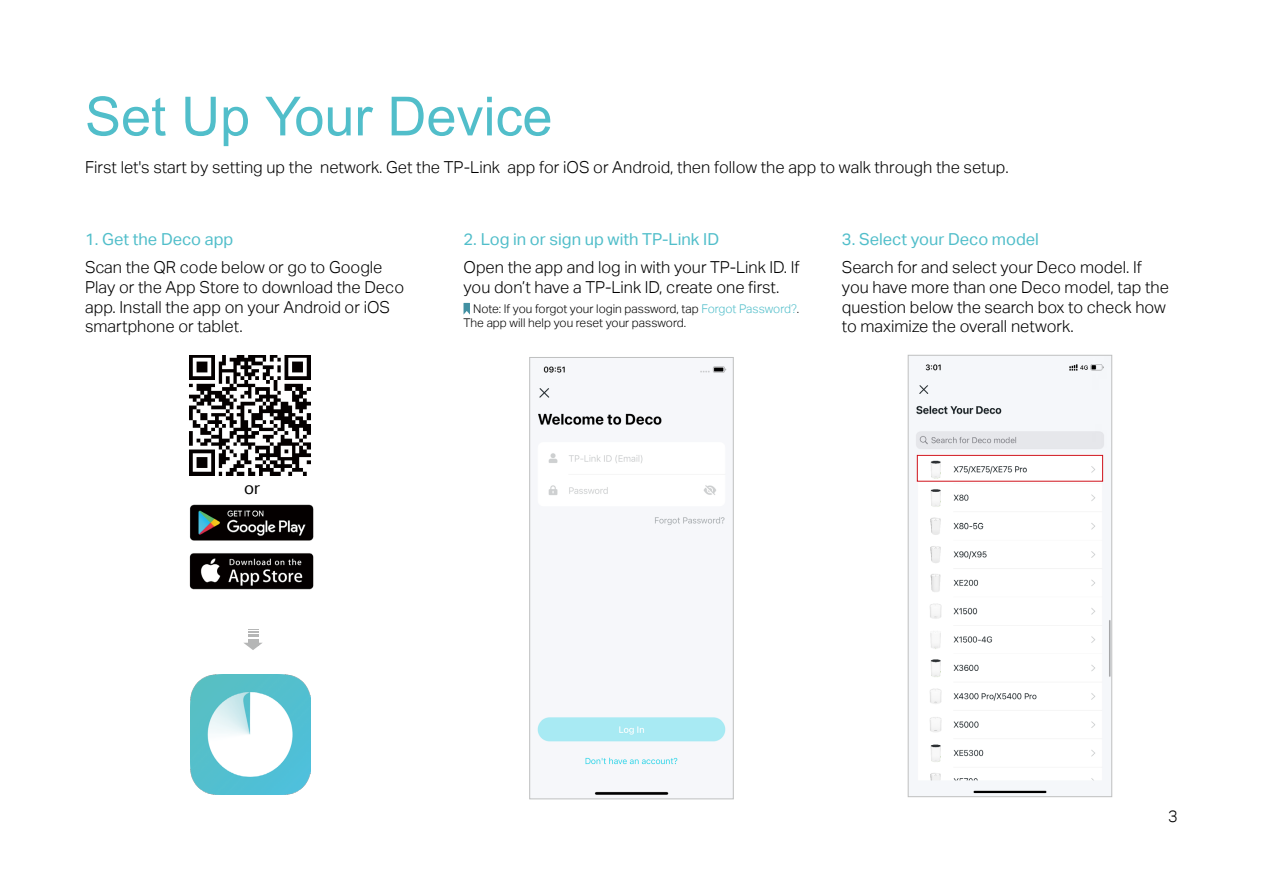
<style>
.page{position:relative;width:1263px;height:893px;background:#fff}
.page>*{position:absolute;margin:0;border:0;box-sizing:border-box;transform-origin:0 0}
.标题一{font:54px "Arial";color:#51beca}
.t1{font:16.65px "TP Link Aktiv Regular";color:#000}
.正文{font:16.5px/19.8px "TP Link Aktiv Light";color:#000}
.二级标题{font:16.5px/19.8px "TP Link Aktiv Light";color:#000}
.二级标题-2{font:16.5px "TP Link Aktiv Regular";color:#51beca}
.Note{font:12px/14.4px "TP Link Aktiv Light";color:#000}
.s1{color:#51beca}
</style>
<div class="page">
<svg style="left:244px;top:643px;width:18px;height:7px"></svg>
<div style="left:248px;top:639px;width:10px;height:6px;background:#b5b6b6"></div>
<svg style="left:248px;top:629px;width:10px;height:8px"></svg>
<img style="left:189px;top:504px;width:125px;height:86px">
<img style="left:190px;top:355px;width:120px;height:120px">
<img style="left:191px;top:674px;width:119px;height:120px">
<svg style="left:463px;top:303px;width:7px;height:12px"></svg>
<img style="left:537px;top:366px;width:190px;height:429px">
<div style="left:529px;top:357px;width:204px;height:442px;border:1px solid #bfc0c0"></div>
<img style="left:915px;top:357px;width:195px;height:437px">
<div style="left:908px;top:355px;width:204px;height:442px;border:1px solid #bfc0c0"></div>
<div style="left:917px;top:455px;width:186px;height:27px;border:1px solid #d0121b"></div>
<p class="标题一" style="left:85px;top:79px;width:469px">Set Up Your Device</p>
<p class="正文" style="left:85px;top:157px;width:925px">First let's start by setting up the network. Get the TP-Link app for iOS or Android, then follow the app to walk through the setup.</p>
<p class="二级标题-2" style="left:85px;top:229px;width:150px">1. Get the Deco app</p>
<p class="正文" style="left:85px;top:257px;width:321px">Scan the QR code below or go to Google Play or the App Store to download the Deco app. Install the app on your Android or iOS smartphone or tablet.</p>
<p class="t1" style="left:244px;top:478px;width:18px">or</p>
<p class="二级标题-2" style="left:463px;top:229px;width:257px">2. Log in or sign up with TP-Link ID</p>
<p class="正文" style="left:463px;top:257px;width:338px">Open the app and log in with your TP-Link ID. If you don’t have a TP-Link ID, create one first.</p>
<p class="Note" style="left:463px;top:302px;width:337px;text-indent:10px">Note: If you forgot your login password, tap <span class="s1">Forgot Password?</span>.<br>The app will help you reset your password.</p>
<p class="二级标题-2" style="left:842px;top:229px;width:199px">3. Select your Deco model</p>
<p class="二级标题" style="left:842px;top:257px;width:328px">Search for and select your Deco model. If you have more than one Deco model, tap the question below the search box to check how to maximize the overall network.</p>
<p class="二级标题" style="left:1168px;top:806px;width:11px">3</p>
</div>
